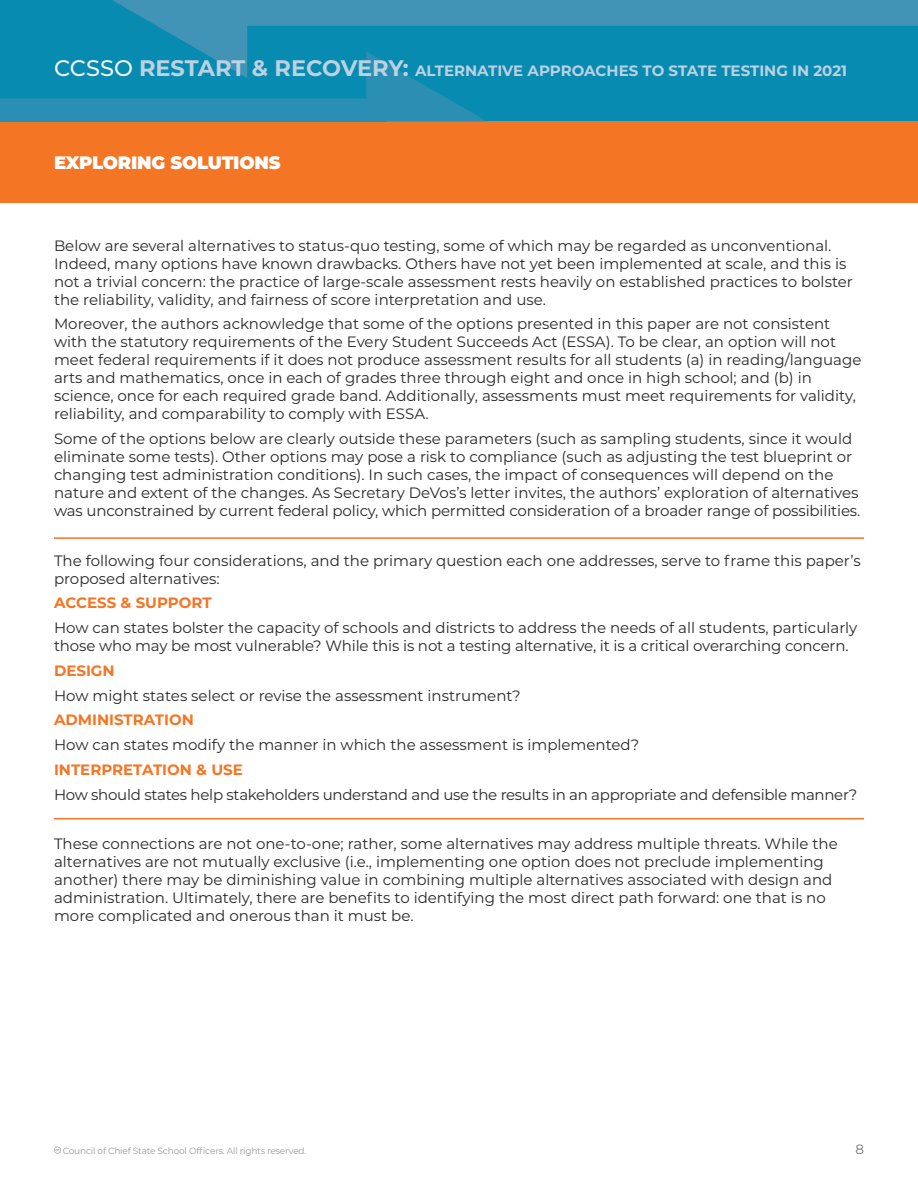
<style>
.page{position:relative;width:918px;height:1188px;background:#fff}
.page>*{position:absolute;margin:0;border:0;box-sizing:border-box;transform-origin:0 0}
.t1{font:900 18px "Montserrat";letter-spacing:-.01em;color:#fff}
.t2{font:15px/18px "Montserrat";color:#292829}
.t3{font:15px "Montserrat";letter-spacing:-.02em;color:#292829}
.t4{font:700 15px "Montserrat";color:#bcd1e1}
.t5{font:700 15px "Montserrat";color:#f47523}
.t6{font:13.5px "Montserrat";color:#747678}
.t7{font:9px "Montserrat";letter-spacing:-.02em;color:#989a9d}
.s1{font-weight:500;font-size:22.5px;color:#f1f4f8}
.s2{font-size:22.5px}
</style>
<div class="page">
<svg style="left:54px;top:1147px;width:7px;height:7px"></svg>
<div style="left:0;top:0;width:918px;height:202px;background:#f47523"></div>
<div style="left:0;top:0;width:918px;height:121px;background:#078bb0"></div>
<div style="left:0;top:98px;width:387px;height:24px;background:#2a8fb3"></div>
<svg style="left:366px;top:52px;width:121px;height:70px"></svg>
<div style="left:224px;top:0;width:694px;height:26px;background:#4294b7"></div>
<svg style="left:112px;top:0;width:135px;height:78px"></svg>
<hr style="left:54px;top:537px;width:810px;height:2px;background:#f47523">
<hr style="left:54px;top:818px;width:810px;height:1px;background:#f47523">
<p class="t4" style="left:54px;top:62px;width:795px"><span class="s1">CCSSO</span> <span class="s2">RESTART &amp; RECOVERY:</span> ALTERNATIVE APPROACHES TO STATE TESTING IN 2021</p>
<p class="t1" style="left:54px;top:154px;width:228px">EXPLORING SOLUTIONS</p>
<p class="t2" style="left:54px;top:237px;width:800px">Below are several alternatives to status-quo testing, some of which may be regarded as unconventional.<br>Indeed, many options have known drawbacks. Others have not yet been implemented at scale, and this is not a trivial concern: the practice of large-scale assessment rests heavily on established practices to bolster the reliability, validity, and fairness of score interpretation and use.</p>
<p class="t2" style="left:54px;top:315px;width:809px">Moreover, the authors acknowledge that some of the options presented in this paper are not consistent with the statutory requirements of the Every Student Succeeds Act (ESSA). To be clear, an option will not meet federal requirements if it does not produce assessment results for all students (a) in reading/language arts and mathematics, once in each of grades three through eight and once in high school; and (b) in science, once for each required grade band. Additionally, assessments must meet requirements for validity, reliability, and comparability to comply with ESSA.</p>
<p class="t2" style="left:54px;top:430px;width:808px">Some of the options below are clearly outside these parameters (such as sampling students, since it would eliminate some tests). Other options may pose a risk to compliance (such as adjusting the test blueprint or changing test administration conditions). In such cases, the impact of consequences will depend on the nature and extent of the changes. As Secretary DeVos’s letter invites, the authors’ exploration of alternatives was unconstrained by current federal policy, which permitted consideration of a broader range of possibilities.</p>
<p class="t2" style="left:54px;top:552px;width:808px">The following four considerations, and the primary question each one addresses, serve to frame this paper’s proposed alternatives:</p>
<p class="t5" style="left:54px;top:596px;width:159px">ACCESS &amp; SUPPORT</p>
<p class="t2" style="left:54px;top:619px;width:805px">How can states bolster the capacity of schools and districts to address the needs of all students, particularly those who may be most vulnerable? While this is not a testing alternative, it is a critical overarching concern.</p>
<p class="t5" style="left:54px;top:664px;width:62px">DESIGN</p>
<p class="t2" style="left:54px;top:687px;width:468px">How might states select or revise the assessment instrument?</p>
<p class="t5" style="left:54px;top:713px;width:141px">ADMINISTRATION</p>
<p class="t2" style="left:54px;top:736px;width:587px">How can states modify the manner in which the assessment is implemented?</p>
<p class="t5" style="left:54px;top:763px;width:190px">INTERPRETATION &amp; USE</p>
<p class="t3" style="left:54px;top:787px;width:805px">How should states help stakeholders understand and use the results in an appropriate and defensible manner?</p>
<p class="t2" style="left:54px;top:835px;width:785px">These connections are not one-to-one; rather, some alternatives may address multiple threats. While the alternatives are not mutually exclusive (i.e., implementing one option does not preclude implementing another) there may be diminishing value in combining multiple alternatives associated with design and administration. Ultimately, there are benefits to identifying the most direct path forward: one that is no more complicated and onerous than it must be.</p>
<p class="t7" style="left:63px;top:1147px;width:245px">Council of Chief State School Officers. All rights reserved.</p>
<p class="t6" style="left:855px;top:1142px;width:10px">8</p>
</div>
